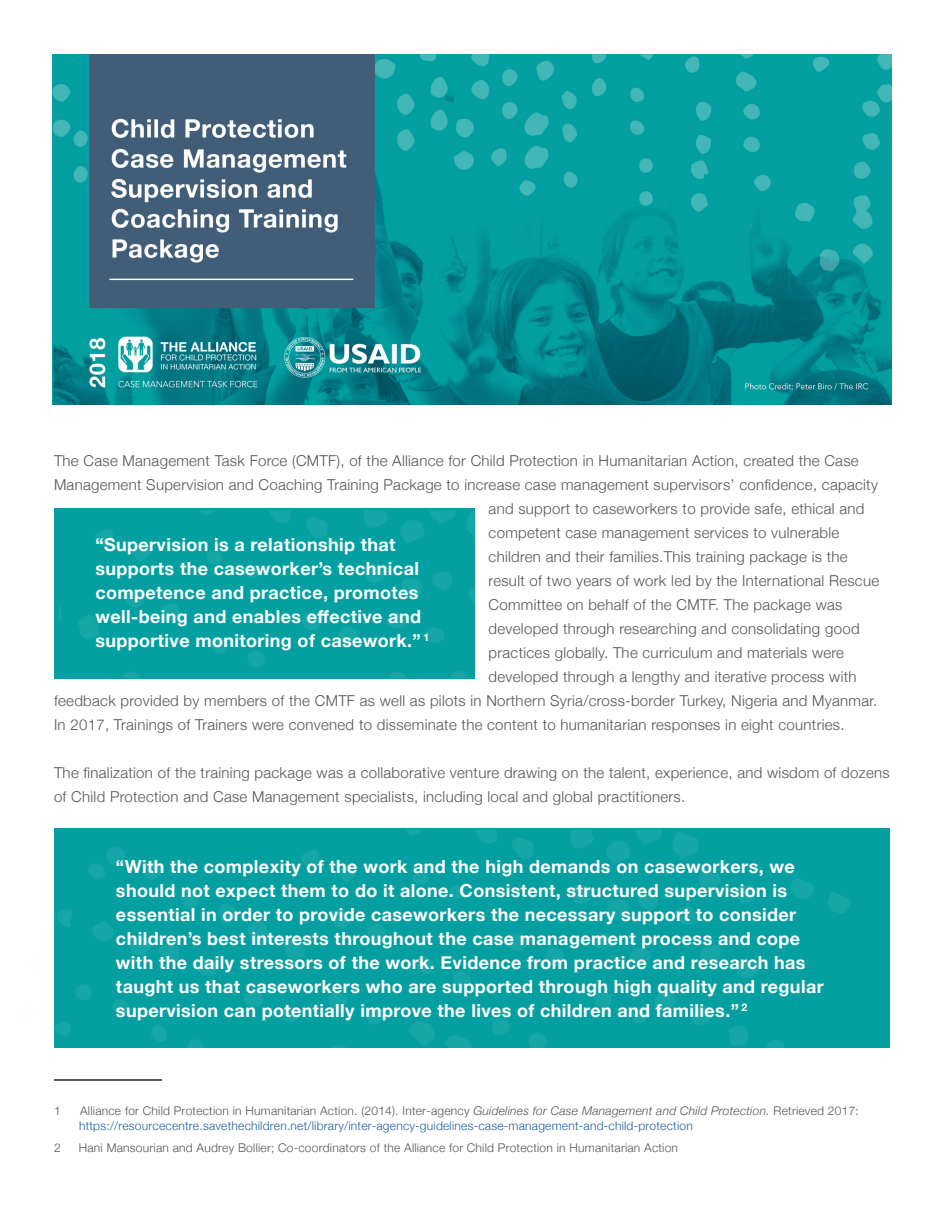
<style>
.page{position:relative;width:945px;height:1215px;background:#fff}
.page>*{position:absolute;margin:0;border:0;box-sizing:border-box;transform-origin:0 0}
.Main_Header{font:700 18px/24px "Helvetica Neue";letter-spacing:.02em;color:#fff}
.Body{font:300 15px/24px "Helvetica Neue";letter-spacing:.02em;color:#545456}
.t1{font:300 12px/14.5px "Helvetica Neue";letter-spacing:.02em;color:#205e9f}
.t2{font:300 12px "Helvetica Neue";letter-spacing:.02em;color:#545456}
.s1{color:#545456}
.s2{font-style:italic;color:#545456}
</style>
<div class="page">
<hr style="left:54px;top:1079px;width:108px;height:2px;background:#231f20">
<div style="left:54px;top:508px;width:421px;height:170px;background:#039fa1"></div>
<img style="left:59px;top:510px;width:416px;height:168px">
<img style="left:54px;top:829px;width:836px;height:219px">
<img style="left:52px;top:54px;width:840px;height:351px">
<p class="Body" style="left:54px;top:448px;width:806px">The Case Management Task Force (CMTF), of the Alliance for Child Protection in Humanitarian Action, created the Case</p>
<p class="Body" style="left:54px;top:472px;width:825px">Management Supervision and Coaching Training Package to increase case management supervisors’ confidence, capacity</p>
<p class="Body" style="left:489px;top:496px;width:377px">and support to caseworkers to provide safe, ethical and</p>
<p class="Body" style="left:489px;top:520px;width:352px">competent case management services to vulnerable</p>
<p class="Body" style="left:489px;top:544px;width:361px">children and their families.This training package is the</p>
<p class="Body" style="left:489px;top:568px;width:392px">result of two years of work led by the International Rescue</p>
<p class="Body" style="left:489px;top:592px;width:355px">Committee on behalf of the CMTF. The package was</p>
<p class="Body" style="left:489px;top:616px;width:372px">developed through researching and consolidating good</p>
<p class="Body" style="left:489px;top:640px;width:357px">practices globally. The curriculum and materials were</p>
<p class="Body" style="left:489px;top:664px;width:369px">developed through a lengthy and iterative process with</p>
<p class="Body" style="left:54px;top:688px;width:825px">feedback provided by members of the CMTF as well as pilots in Northern Syria/cross-border Turkey, Nigeria and Myanmar.</p>
<p class="Body" style="left:54px;top:712px;width:797px">In 2017, Trainings of Trainers were convened to disseminate the content to humanitarian responses in eight countries.<sup>1</sup></p>
<p class="Body" style="left:54px;top:760px;width:837px">The finalization of the training package was a collaborative venture drawing on the talent, experience, and wisdom of dozens of Child Protection and Case Management specialists, including local and global practitioners.<sup>2</sup></p>
<p class="Main_Header" style="left:95px;top:534px;width:335px">“Supervision is a relationship that supports the caseworker’s technical competence and practice, promotes well-being and enables effective and supportive monitoring of casework.” <sup>1</sup></p>
<p class="Main_Header" style="left:116px;top:855px;width:709px">“With the complexity of the work and the high demands on caseworkers, we should not expect them to do it alone. Consistent, structured supervision is essential in order to provide caseworkers the necessary support to consider children’s best interests throughout the case management process and cope with the daily stressors of the work. Evidence from practice and research has taught us that caseworkers who are supported through high quality and regular supervision can potentially improve the lives of children and families.” <sup>2</sup></p>
<p class="t2" style="left:54px;top:1101px;width:8px">1</p>
<p class="t1" style="left:79px;top:1103px;width:781px"><span class="s1">Alliance for Child Protection in Humanitarian Action. (2014). Inter-agency</span> <span class="s2">Guidelines for Case Management and Child Protection.</span> <span class="s1">Retrieved 2017: </span>https://resourcecentre.savethechildren.net/library/inter-agency-guidelines-case-management-and-child-protection</p>
<p class="t2" style="left:54px;top:1138px;width:8px">2</p>
<p class="t2" style="left:79px;top:1138px;width:601px">Hani Mansourian and Audrey Bollier; Co-coordinators of the Alliance for Child Protection in Humanitarian Action</p>
</div>
